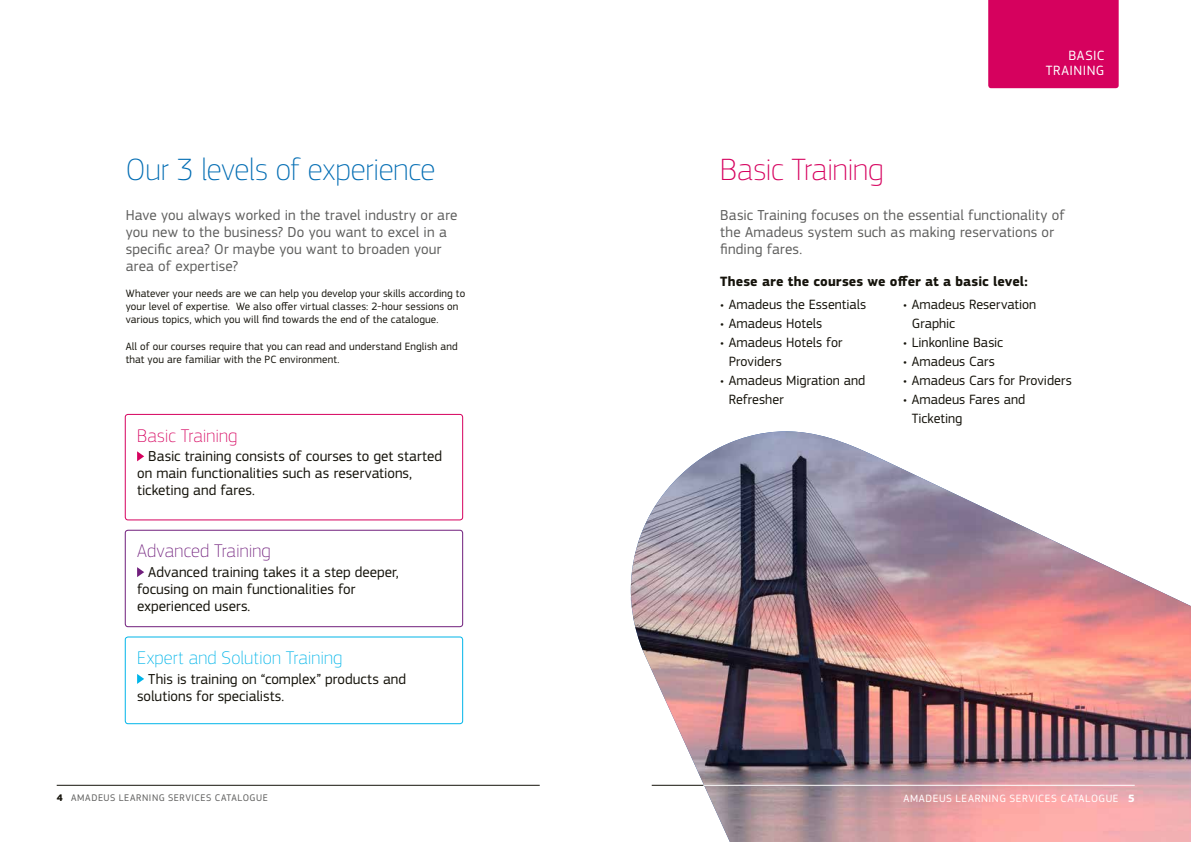
<style>
.page{position:relative;width:1191px;height:842px;background:#fff}
.page>*{position:absolute;margin:0;border:0;box-sizing:border-box;transform-origin:0 0}
.t1{font:100 32px "Amadeus";letter-spacing:-.01em;color:#006cb3}
.t2{font:100 32px "Amadeus";letter-spacing:-.01em;color:#d6015e}
.t3{font:100 19px "Amadeus";letter-spacing:.01em;color:#00b5e9}
.t4{font:100 19px "Amadeus";letter-spacing:.005em;color:#701e7c}
.t5{font:100 19px "Amadeus";color:#d6015e}
.t6{font:15px/17px "Amadeus";color:#15130b}
.t7{font:15px/17px "Amadeus";letter-spacing:.01em;color:#5e5e5d}
.t8{font:14px/19px "Amadeus";color:#15130b}
.t9{font:700 14px "Amadeus";letter-spacing:.005em;color:#15130b}
.t10{font:14px/15px "Amadeus";letter-spacing:.03em;color:#fff;text-align:right}
.t11{font:11px/13.2px "Amadeus";letter-spacing:.01em;color:#15130b}
.t12{font:11px "Amadeus";letter-spacing:.05em;color:#fff}
.t13{font:10px "Amadeus";letter-spacing:.055em;color:#5e5e5d}
.s1{font-weight:700;color:#15130b}
.s2{font-weight:700}
</style>
<div class="page">
<hr style="left:57px;top:785px;width:483px;height:1px;background:#15130b">
<div style="left:988px;top:0;width:130px;height:88px;background:#d6015e"></div>
<svg style="left:137px;top:567px;width:7px;height:10px"></svg>
<div style="left:125px;top:530px;width:338px;height:97px;border:1px solid #701e7c;border-radius:3px"></div>
<svg style="left:137px;top:674px;width:7px;height:10px"></svg>
<div style="left:125px;top:636px;width:338px;height:88px;border:1px solid #00b5e9;border-radius:3px"></div>
<svg style="left:137px;top:451px;width:7px;height:10px"></svg>
<div style="left:125px;top:414px;width:338px;height:106px;border:1px solid #d6015e;border-radius:3px"></div>
<img style="left:631px;top:431px;width:560px;height:411px">
<hr style="left:703px;top:785px;width:431px;height:1px;background:#fff">
<h1 class="t1" style="left:126px;top:151px;width:311px">Our 3 levels of experience</h1>
<h3 class="t7" style="left:126px;top:206px;width:333px">Have you always worked in the travel industry or are you new to the business? Do you want to excel in a specific area? Or maybe you want to broaden your area of expertise?</h3>
<p class="t11" style="left:126px;top:287px;width:341px">Whatever your needs are we can help you develop your skills according to your level of expertise. We also offer virtual classes: 2-hour sessions on various topics, which you will find towards the end of the catalogue.</p>
<p class="t11" style="left:126px;top:340px;width:333px">All of our courses require that you can read and understand English and that you are familiar with the PC environment.</p>
<h2 class="t5" style="left:137px;top:424px;width:102px">Basic Training</h2>
<h3 class="t6" style="left:137px;top:448px;width:306px;text-indent:11px">Basic training consists of courses to get started on main functionalities such as reservations, ticketing and fares.</h3>
<h2 class="t4" style="left:137px;top:540px;width:135px">Advanced Training</h2>
<h3 class="t6" style="left:137px;top:564px;width:263px;text-indent:11px">Advanced training takes it a step deeper, focusing on main functionalities for experienced users.</h3>
<h2 class="t3" style="left:137px;top:647px;width:207px">Expert and Solution Training</h2>
<h3 class="t6" style="left:137px;top:670px;width:270px;text-indent:11px">This is training on “complex” products and solutions for specialists.</h3>
<p class="t13" style="left:57px;top:792px;width:213px"><span class="s1">4</span> AMADEUS LEARNING SERVICES CATALOGUE</p>
<p class="t10" style="left:1046px;top:48px;width:60px">BASIC<br>TRAINING</p>
<h1 class="t2" style="left:720px;top:151px;width:165px">Basic Training</h1>
<h3 class="t7" style="left:720px;top:206px;width:346px">Basic Training focuses on the essential functionality of the Amadeus system such as making reservations or finding fares.</h3>
<p class="t9" style="left:720px;top:273px;width:309px">These are the courses we offer at a basic level:</p>
<p class="t8" style="left:720px;top:295px;width:148px">• Amadeus the Essentials</p>
<p class="t8" style="left:720px;top:314px;width:104px">• Amadeus Hotels</p>
<p class="t8" style="left:728px;top:333px;width:115px;text-indent:-8px">• Amadeus Hotels for<br>Providers</p>
<p class="t8" style="left:728px;top:371px;width:138px;text-indent:-8px">• Amadeus Migration and<br>Refresher</p>
<p class="t8" style="left:911px;top:295px;width:126px;text-indent:-8px">• Amadeus Reservation<br>Graphic</p>
<p class="t8" style="left:903px;top:333px;width:102px">• Linkonline Basic</p>
<p class="t8" style="left:903px;top:352px;width:93px">• Amadeus Cars</p>
<p class="t8" style="left:903px;top:371px;width:170px">• Amadeus Cars for Providers</p>
<p class="t8" style="left:911px;top:390px;width:115px;text-indent:-8px">• Amadeus Fares and<br>Ticketing</p>
<p class="t12" style="left:903px;top:791px;width:233px">AMADEUS LEARNING SERVICES CATALOGUE <span class="s2">5</span></p>
</div>
